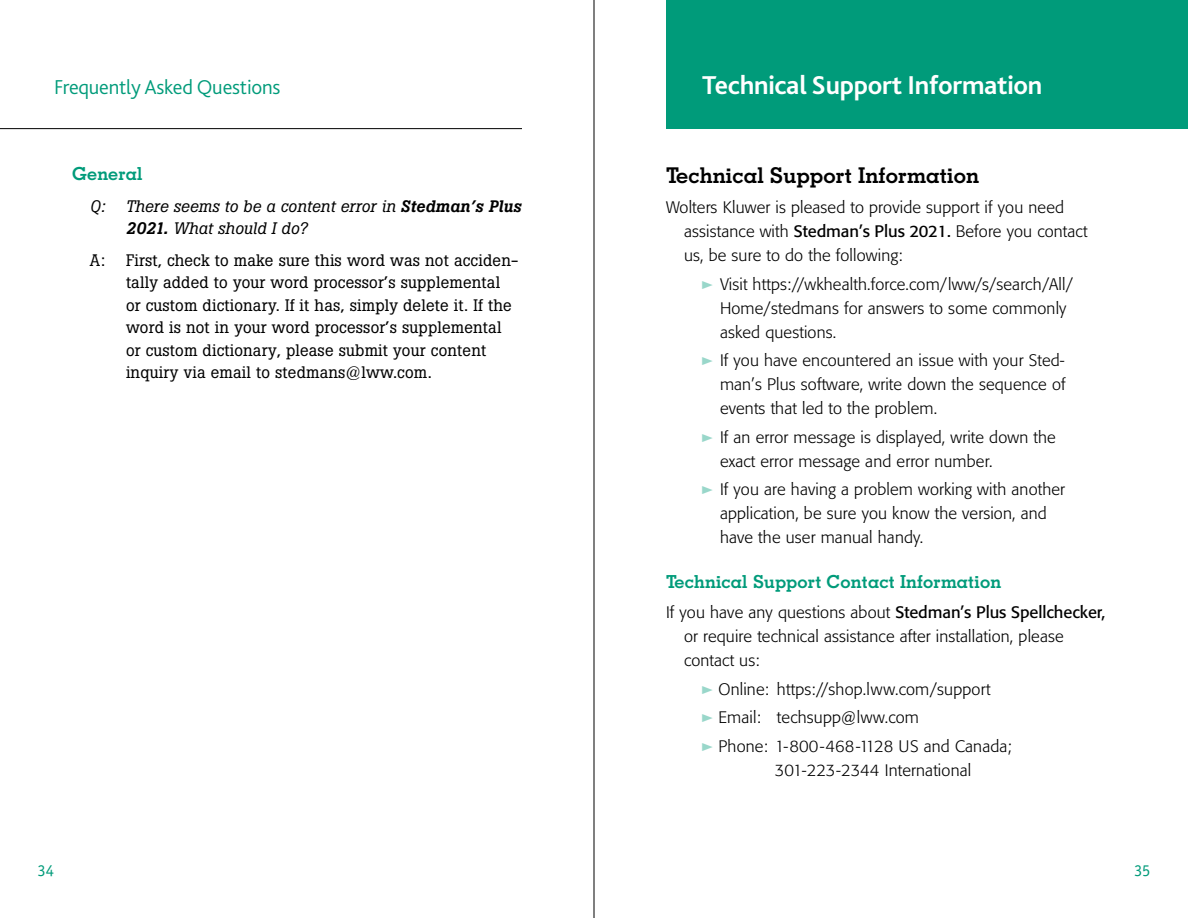
<style>
.page{position:relative;width:1188px;height:918px;background:#fff}
.page>*{position:absolute;margin:0;border:0;box-sizing:border-box;transform-origin:0 0}
.t1{font:700 27px "Bliss 2";letter-spacing:-.01em;color:#fff}
.t2{font:700 21.75px "Geometric Slab 703 BT";letter-spacing:.005em;color:#000}
.t3{font:300 21px "Bliss 2";letter-spacing:-.01em;color:#009b7a}
.t4{font:700 18px "Geometric Slab 703 BT";letter-spacing:.01em;color:#009b7a}
.t5{font:300 16.5px/24px "Formata";letter-spacing:.01em;color:#000}
.t6{font:16.5px/22.5px "Boton";letter-spacing:.01em;color:#000}
.t7{font:italic 16.5px/22.5px "Boton";letter-spacing:.01em;color:#000}
.t8{font:16.5px "Officina Serif";color:#009b7a}
.s1{font-weight:500}
.s2{font-weight:400}
</style>
<div class="page">
<hr style="left:594px;top:0;width:1px;height:918px;background:#000">
<hr style="left:0;top:128px;width:522px;height:1px;background:#000">
<div style="left:666px;top:0;width:522px;height:129px;background:#009b7a"></div>
<p class="t3" style="left:54px;top:74px;width:228px">Frequently Asked Questions</p>
<h1 class="t1" style="left:702px;top:68px;width:342px">Technical Support Information</h1>
<p class="t4" style="left:72px;top:163px;width:72px">General</p>
<p class="t7" style="left:90px;top:195px;width:17px">Q:</p>
<p class="t7" style="left:126px;top:195px;width:397px">There seems to be a content error in <span class="s1">Stedman’s Plus<br>2021.</span> What should I do?</p>
<p class="t6" style="left:90px;top:249px;width:17px">A:</p>
<p class="t6" style="left:126px;top:249px;width:394px">First, check to make sure this word was not acciden&shy;tally added to your word processor’s supplemental or custom dictionary. If it has, simply delete it. If the word is not in your word processor’s supplemental or custom dictionary, please submit your content inquiry via email to stedmans@lww.com.</p>
<h2 class="t2" style="left:666px;top:162px;width:315px">Technical Support Information</h2>
<p class="t5" style="left:684px;top:195px;width:405px;text-indent:-18px">Wolters Kluwer is pleased to provide support if you need assistance with <span class="s2">Stedman’s Plus 2021.</span> Before you contact us, be sure to do the following:</p>
<p class="t5" style="left:720px;top:272px;width:355px">Visit https://wkhealth.force.com/lww/s/search/All/<br>Home/stedmans for answers to some commonly asked questions.</p>
<p class="t5" style="left:720px;top:348px;width:347px;text-align:justify">If you have encountered an issue with your Sted&shy;man’s Plus software, write down the sequence of events that led to the problem.</p>
<p class="t5" style="left:720px;top:425px;width:337px">If an error message is displayed, write down the exact error message and error number.</p>
<p class="t5" style="left:720px;top:477px;width:347px">If you are having a problem working with another application, be sure you know the version, and have the user manual handy.</p>
<p class="t4" style="left:666px;top:571px;width:337px">Technical Support Contact Information</p>
<p class="t5" style="left:684px;top:600px;width:423px;text-indent:-18px">If you have any questions about <span class="s2">Stedman’s Plus Spellchecker, </span>or require technical assistance after installation, please contact us:</p>
<p class="t5" style="left:718px;top:675px;width:295px;line-height:28.5px">Online: https://shop.lww.com/support<br>Email: techsupp@lww.com<br>Phone: 1-800-468-1128 US and Canada;</p>
<p class="t5" style="left:775px;top:758px;width:198px">301-223-2344 International</p>
<p class="t8" style="left:38px;top:861px;width:18px">34</p>
<p class="t8" style="left:1134px;top:861px;width:18px">35</p>
</div>
